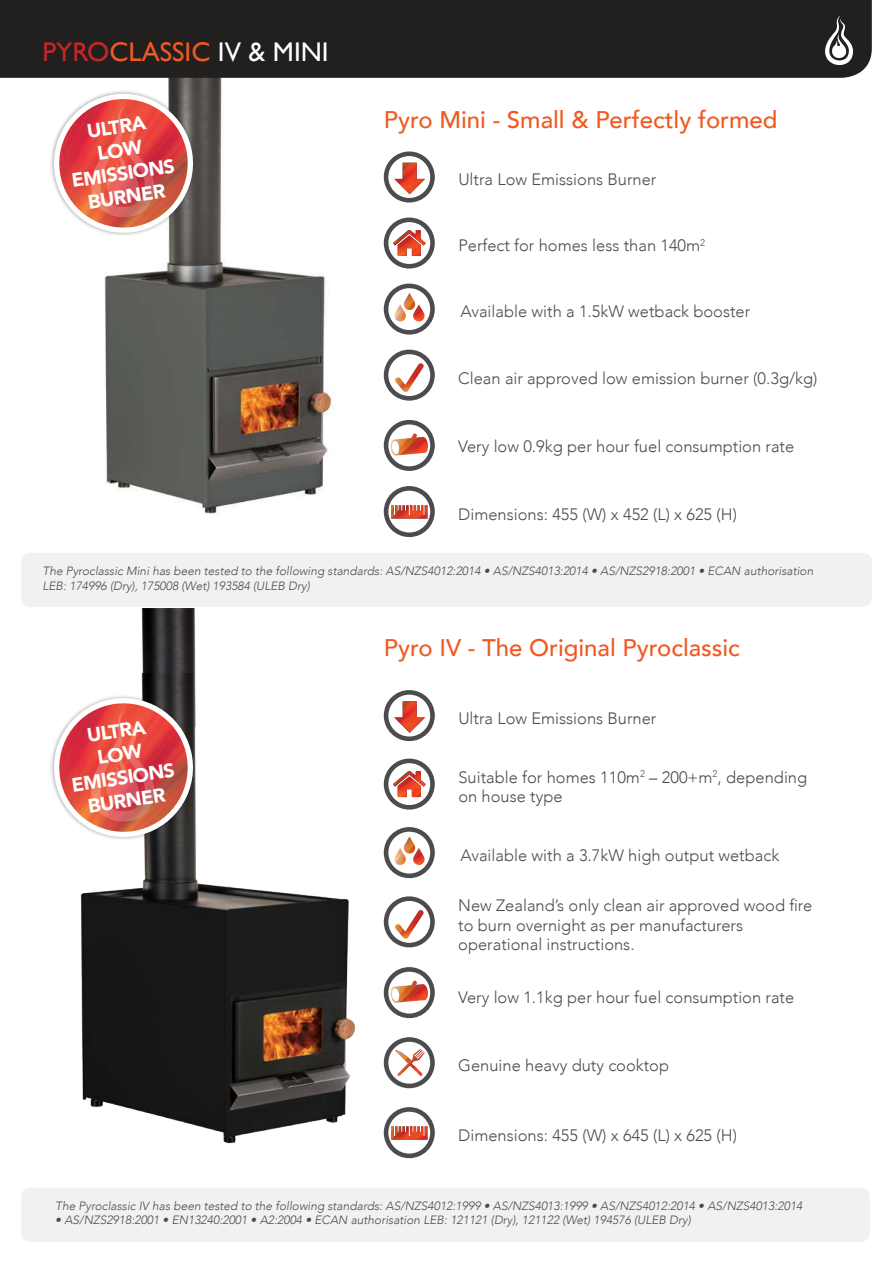
<style>
.page{position:relative;width:893px;height:1263px;background:#fff}
.page>*{position:absolute;margin:0;border:0;box-sizing:border-box;transform-origin:0 0}
.t1{font:27px "Gill Sans";color:#f05a22}
.t2{font:500 24px "Avenir";color:#f05a22}
.t3{font:900 19.5px/23.4px "Avenir";color:#fff;text-align:center}
.t4{font:300 16.5px/19.8px "Avenir";color:#4c4c4e}
.t5{font:italic 300 12px/14.4px "Avenir";color:#4c4c4e}
.s1{color:#c52726}
.s2{color:#fff}
</style>
<div class="page">
<img style="left:104px;top:78px;width:231px;height:436px">
<div style="left:0;top:0;width:872px;height:78px;background:#221f1f"></div>
<svg style="left:825px;top:16px;width:28px;height:49px"></svg>
<img style="left:141px;top:609px;width:55px;height:64px">
<div style="left:21px;top:553px;width:851px;height:54px;background:#f1f1f2;border-radius:9px"></div>
<div style="left:21px;top:1188px;width:849px;height:54px;background:#f1f1f2;border-radius:9px"></div>
<img style="left:80px;top:673px;width:304px;height:471px">
<svg style="left:384px;top:218px;width:51px;height:51px"></svg>
<svg style="left:384px;top:284px;width:51px;height:51px"></svg>
<svg style="left:384px;top:350px;width:51px;height:51px"></svg>
<img style="left:395px;top:363px;width:29px;height:29px">
<svg style="left:384px;top:420px;width:51px;height:51px"></svg>
<img style="left:390px;top:433px;width:38px;height:23px">
<svg style="left:384px;top:758px;width:51px;height:52px"></svg>
<svg style="left:384px;top:827px;width:51px;height:51px"></svg>
<svg style="left:384px;top:896px;width:51px;height:51px"></svg>
<img style="left:395px;top:910px;width:29px;height:29px">
<svg style="left:384px;top:967px;width:51px;height:51px"></svg>
<img style="left:390px;top:981px;width:38px;height:22px">
<svg style="left:384px;top:1037px;width:51px;height:51px"></svg>
<svg style="left:384px;top:486px;width:51px;height:51px"></svg>
<img style="left:391px;top:505px;width:36px;height:13px">
<svg style="left:384px;top:1107px;width:51px;height:51px"></svg>
<img style="left:391px;top:1126px;width:36px;height:13px">
<div style="left:50px;top:90px;width:147px;height:147px;background:#221f1f;opacity:.4"></div>
<svg style="left:52px;top:92px;width:143px;height:143px"></svg>
<div style="left:50px;top:694px;width:147px;height:147px;background:#221f1f;opacity:.4"></div>
<svg style="left:52px;top:696px;width:143px;height:144px"></svg>
<svg style="left:384px;top:151px;width:51px;height:52px"></svg>
<img style="left:394px;top:163px;width:31px;height:31px">
<svg style="left:384px;top:690px;width:51px;height:51px"></svg>
<img style="left:394px;top:701px;width:31px;height:32px">
<h1 class="t1" style="left:43px;top:36px;width:288px"><span class="s1">PYRO</span>CLASSIC <span class="s2">IV &amp; MINI</span></h1>
<p class="t3" style="left:64px;top:123px;width:105px;rotate:-8deg">ULTRA<br>LOW<br>EMISSIONS<br>BURNER</p>
<h2 class="t2" style="left:384px;top:109px;width:395px">Pyro Mini - Small &amp; Perfectly formed</h2>
<p class="t4" style="left:458px;top:170px;width:200px">Ultra Low Emissions Burner</p>
<p class="t4" style="left:458px;top:236px;width:248px">Perfect for homes less than 140m<sup>2</sup></p>
<p class="t4" style="left:460px;top:302px;width:291px">Available with a 1.5kW wetback booster</p>
<p class="t4" style="left:458px;top:368px;width:361px">Clean air approved low emission burner (0.3g/kg)</p>
<p class="t4" style="left:458px;top:436px;width:338px">Very low 0.9kg per hour fuel consumption rate</p>
<p class="t4" style="left:458px;top:504px;width:280px">Dimensions: 455 (W) x 452 (L) x 625 (H)</p>
<p class="t5" style="left:43px;top:565px;width:772px">The Pyroclassic Mini has been tested to the following standards: AS/NZS4012:2014 • AS/NZS4013:2014 • AS/NZS2918:2001 • ECAN authorisation<br>LEB: 174996 (Dry), 175008 (Wet) 193584 (ULEB Dry)</p>
<p class="t3" style="left:64px;top:727px;width:105px;rotate:-8deg">ULTRA<br>LOW<br>EMISSIONS<br>BURNER</p>
<h2 class="t2" style="left:384px;top:638px;width:358px">Pyro IV - The Original Pyroclassic</h2>
<p class="t4" style="left:458px;top:708px;width:200px">Ultra Low Emissions Burner</p>
<p class="t4" style="left:458px;top:767px;width:350px">Suitable for homes 110m<sup>2</sup> – 200+m<sup>2</sup>, depending on house type</p>
<p class="t4" style="left:460px;top:845px;width:320px">Available with a 3.7kW high output wetback</p>
<p class="t4" style="left:458px;top:895px;width:356px">New Zealand’s only clean air approved wood fire to burn overnight as per manufacturers operational instructions.</p>
<p class="t4" style="left:458px;top:987px;width:338px">Very low 1.1kg per hour fuel consumption rate</p>
<p class="t4" style="left:458px;top:1055px;width:212px">Genuine heavy duty cooktop</p>
<p class="t4" style="left:458px;top:1125px;width:280px">Dimensions: 455 (W) x 645 (L) x 625 (H)</p>
<p class="t5" style="left:55px;top:1199px;width:749px">The Pyroclassic IV has been tested to the following standards: AS/NZS4012:1999 • AS/NZS4013:1999 • AS/NZS4012:2014 • AS/NZS4013:2014</p>
<p class="t5" style="left:55px;top:1214px;width:637px">• AS/NZS2918:2001 • EN13240:2001 • A2:2004 • ECAN authorisation LEB: 121121 (Dry), 121122 (Wet) 194576 (ULEB Dry)</p>
</div>
